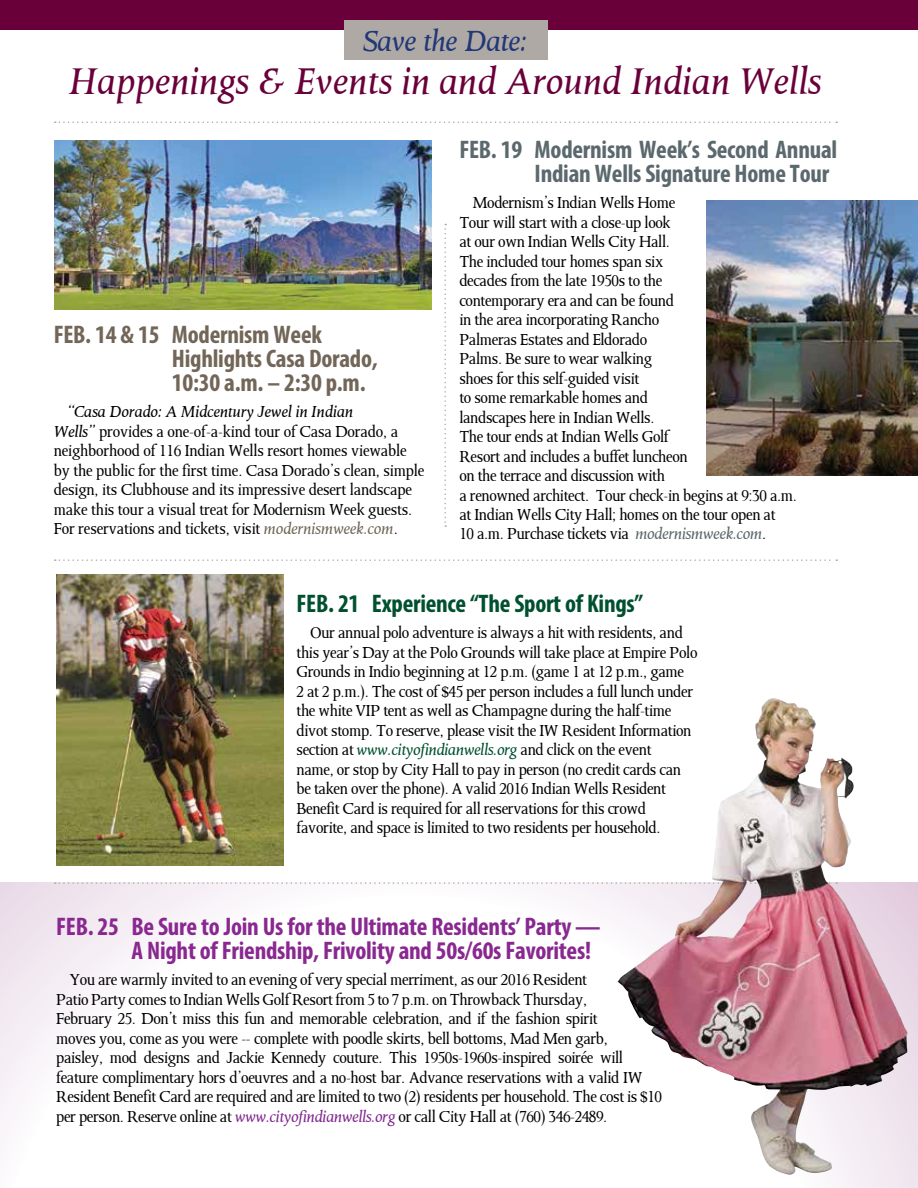
<style>
.page{position:relative;width:918px;height:1188px;background:#fff}
.page>*{position:absolute;margin:0;border:0;box-sizing:border-box;transform-origin:0 0}
.t1{font:italic 42px "Octavian";color:#6a003a}
.t2{font:33px "Octavian MT Os F Italic";letter-spacing:-.025em;color:#213877}
.t3{font:700 condensed 25.5px/24px "Myriad Pro";letter-spacing:-.01em;color:#892890}
.t4{font:700 condensed 25.5px/24px "Myriad Pro";letter-spacing:-.01em;color:#726658}
.t5{font:700 condensed 25.5px/24px "Myriad Pro";letter-spacing:-.01em;color:#5b696e}
.t6{font:700 condensed 25.5px "Myriad Pro";letter-spacing:-.01em;color:#00502f}
.t7{font:18px/19.5px "Octavian";letter-spacing:-.02em;color:#000}
.s1{font-style:italic}
.s2{font-style:italic;color:#726658}
.s3{font-style:italic;color:#5b696e}
.s4{font-style:italic;color:#00502f}
.s5{font-style:italic;color:#812990}
</style>
<div class="page">
<svg style="left:0;top:882px;width:918px;height:306px"></svg>
<div style="left:0;top:0;width:918px;height:30px;background:#6a003a"></div>
<img style="left:56px;top:575px;width:227px;height:291px">
<svg style="left:55px;top:122px;width:782px;height:1px"></svg>
<svg style="left:55px;top:559px;width:782px;height:2px"></svg>
<svg style="left:55px;top:882px;width:563px;height:2px"></svg>
<div style="left:344px;top:20px;width:204px;height:40px;background:#afa9a6"></div>
<svg style="left:444px;top:224px;width:2px;height:303px"></svg>
<img style="left:706px;top:200px;width:212px;height:275px">
<img style="left:54px;top:141px;width:378px;height:168px">
<img style="left:618px;top:699px;width:290px;height:477px">
<h2 class="t2" style="left:363px;top:21px;width:166px">Save the Date:</h2>
<h1 class="t1" style="left:69px;top:55px;width:755px">Happenings &amp; Events in and Around Indian Wells</h1>
<h3 class="t4" style="left:172px;top:322px;width:207px;text-indent:-118px">FEB. 14 &amp; 15 Modernism Week<br>Highlights Casa Dorado,<br>10:30 a.m. – 2:30 p.m.</h3>
<p class="t7" style="left:54px;top:402px;width:372px;text-indent:14px"><span class="s1">“Casa Dorado: A Midcentury Jewel in Indian<br>Wells”</span> provides a one-of-a-kind tour of Casa Dorado, a neighborhood of 116 Indian Wells resort homes viewable by the public for the first time. Casa Dorado’s clean, simple design, its Clubhouse and its impressive desert landscape make this tour a visual treat for Modernism Week guests.<br>For reservations and tickets, visit <span class="s2">modernismweek.com</span>.</p>
<h3 class="t5" style="left:535px;top:137px;width:304px;text-indent:-75px">FEB. 19 Modernism Week’s Second Annual<br>Indian Wells Signature Home Tour</h3>
<p class="t7" style="left:459px;top:192px;width:339px;text-indent:14px">Modernism’s Indian Wells Home<br>Tour will start with a close-up look<br>at our own Indian Wells City Hall.<br>The included tour homes span six<br>decades from the late 1950s to the<br>contemporary era and can be found<br>in the area incorporating Rancho<br>Palmeras Estates and Eldorado<br>Palms. Be sure to wear walking<br>shoes for this self-guided visit<br>to some remarkable homes and<br>landscapes here in Indian Wells.<br>The tour ends at Indian Wells Golf<br>Resort and includes a buffet luncheon<br>on the terrace and discussion with<br>a renowned architect. Tour check-in begins at 9:30 a.m. at Indian Wells City Hall; homes on the tour open at<br>10 a.m. Purchase tickets via <span class="s3">modernismweek.com</span>.</p>
<h3 class="t6" style="left:297px;top:588px;width:348px">FEB. 21 Experience “The Sport of Kings”</h3>
<p class="t7" style="left:297px;top:623px;width:402px;text-indent:14px">Our annual polo adventure is always a hit with residents, and this year’s Day at the Polo Grounds will take place at Empire Polo Grounds in Indio beginning at 12 p.m. (game 1 at 12 p.m., game<br>2 at 2 p.m.). The cost of $45 per person includes a full lunch under the white VIP tent as well as Champagne during the half-time divot stomp. To reserve, please visit the IW Resident Information section at <span class="s4">www.cityofindianwells.org</span> and click on the event<br>name, or stop by City Hall to pay in person (no credit cards can be taken over the phone). A valid 2016 Indian Wells Resident Benefit Card is required for all reservations for this crowd favorite, and space is limited to two residents per household.</p>
<h3 class="t3" style="left:131px;top:914px;width:471px;text-indent:-75px">FEB. 25 Be Sure to Join Us for the Ultimate Residents’ Party —<br>A Night of Friendship, Frivolity and 50s/60s Favorites!</h3>
<p class="t7" style="left:56px;top:969px;width:607px;text-indent:14px">You are warmly invited to an evening of very special merriment, as our 2016 Resident<br>Patio Party comes to Indian Wells Golf Resort from 5 to 7 p.m. on Throwback Thursday,<br>February 25. Don’t miss this fun and memorable celebration, and if the fashion spirit<br>moves you, come as you were -- complete with poodle skirts, bell bottoms, Mad Men garb,<br>paisley, mod designs and Jackie Kennedy couture. This 1950s-1960s-inspired soirée will feature complimentary hors d’oeuvres and a no-host bar. Advance reservations with a valid IW Resident Benefit Card are required and are limited to two (2) residents per household. The cost is $10 per person. Reserve online at <span class="s5">www.cityofindianwells.org</span> or call City Hall at (760) 346-2489.</p>
</div>
